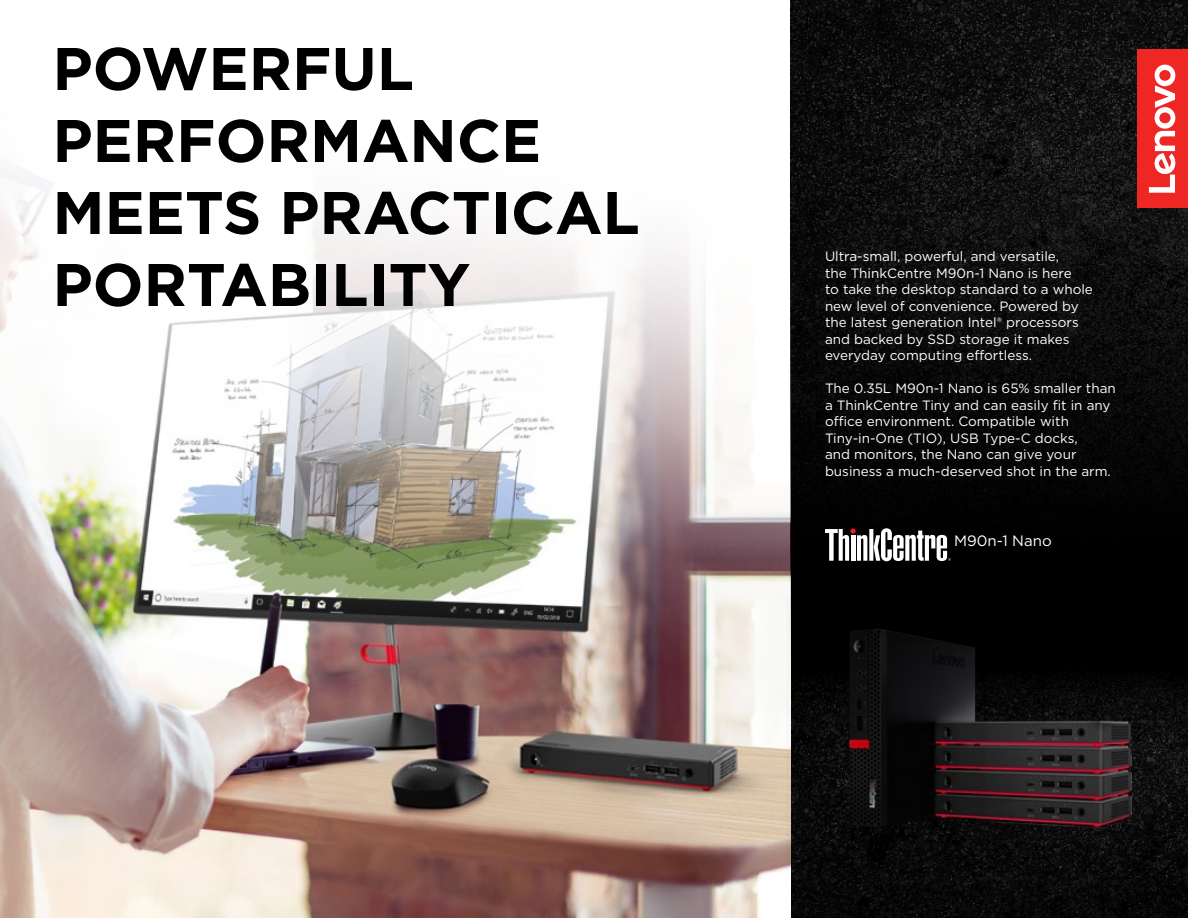
<style>
.page{position:relative;width:1188px;height:918px;background:#fff}
.page>*{position:absolute;margin:0;border:0;box-sizing:border-box;transform-origin:0 0}
.t1{font:700 60px/72px "Gotham";color:#000}
.t2{font:15px "Gotham";color:#fff}
.t3{font:13.5px/16.5px "Gotham";color:#fff}
</style>
<div class="page">
<svg style="left:791px;top:0;width:397px;height:55px;background:#0f0e0e"></svg>
<div style="left:790px;top:652px;width:398px;height:266px;background:#070707"></div>
<svg style="left:790px;top:55px;width:398px;height:543px;background:#0a0a0a"></svg>
<div style="left:1137px;top:50px;width:51px;height:158px;background:#ee2624"></div>
<svg style="left:1149px;top:65px;width:26px;height:128px"></svg>
<svg style="left:825px;top:528px;width:126px;height:33px"></svg>
<img style="left:0;top:171px;width:790px;height:747px">
<img style="left:786px;top:598px;width:402px;height:274px">
<h1 class="t1" style="left:52px;top:32px;width:589px">POWERFUL<br>PERFORMANCE<br>M EETS PRACTICAL<br>PORTABILITY</h1>
<p class="t3" style="left:825px;top:248px;width:269px">Ultra-small, powerful, and versatile,<br>the ThinkCentre M90n-1 Nano is here<br>to take the desktop standard to a whole new level of convenience. Powered by the latest generation Intel® processors and backed by SSD storage it makes everyday computing effortless.</p>
<p class="t3" style="left:825px;top:380px;width:292px">The 0.35L M90n-1 Nano is 65% smaller than a ThinkCentre Tiny and can easily fit in any office environment. Compatible with Tiny-in-One (TIO), USB Type-C docks,<br>and monitors, the Nano can give your business a much-deserved shot in the arm.</p>
<p class="t2" style="left:954px;top:531px;width:99px">M90n-1 Nano</p>
</div>
